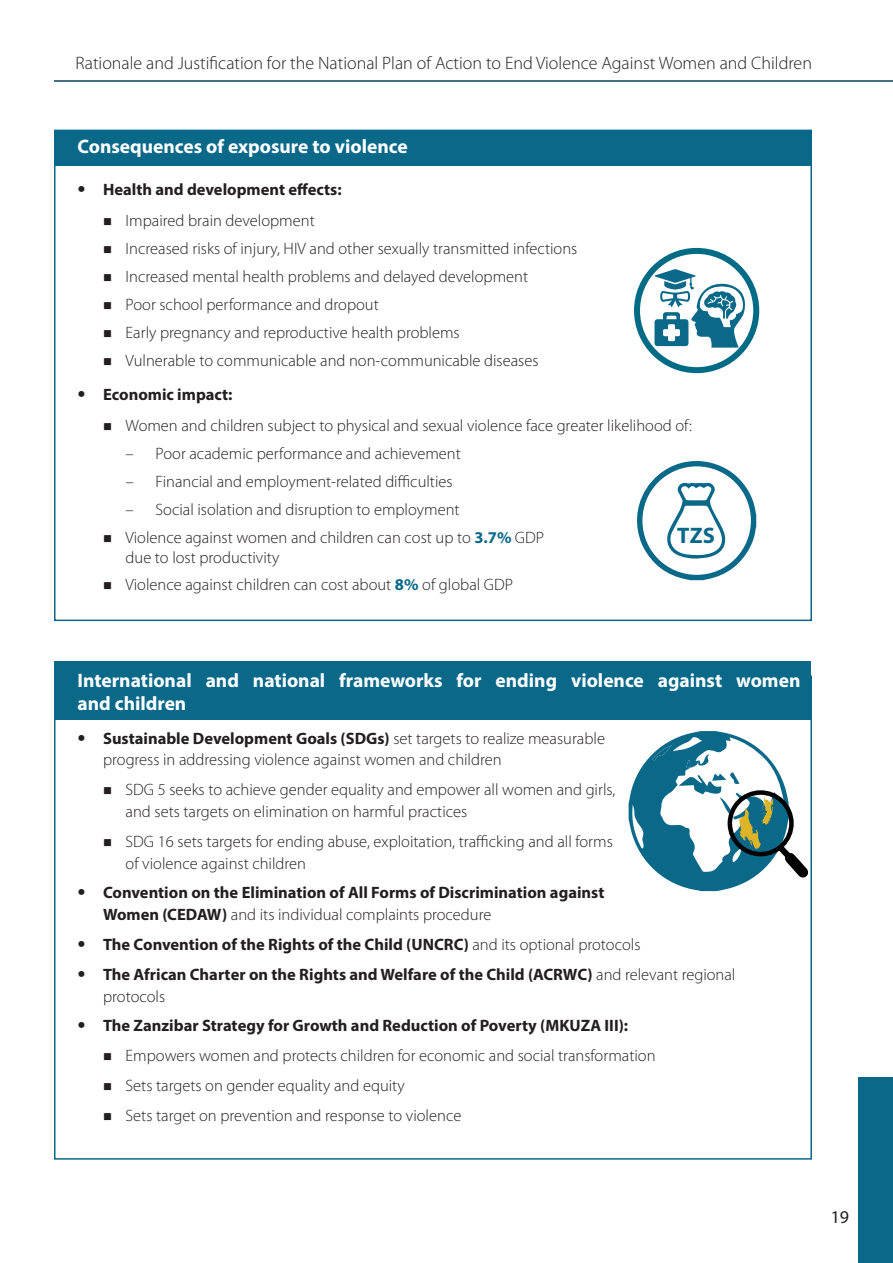
<style>
.page{position:relative;width:893px;height:1263px;background:#fff}
.page>*{position:absolute;margin:0;border:0;box-sizing:border-box;transform-origin:0 0}
.t1{font:700 22.5px "Myriad Pro";color:#0a6989}
.t2{font:700 19.5px/23.2px "Myriad Pro";color:#fff}
.t3{font:300 18px "Myriad Pro";color:#231f20}
.t4{font:18px "Myriad Pro";color:#231f20}
.t5{font:300 16.5px/21.8px "Myriad Pro";color:#231f20}
.t6{font:700 16.5px/21.8px "Myriad Pro";color:#231f20}
.s1{font-family:"Univers";font-weight:300}
.s2{font-weight:700;color:#0a6989}
.s3{font-family:"Univers"}
.s4{font-weight:700}
.s5{font-weight:300}
</style>
<div class="page">
<div style="left:55px;top:130px;width:756px;height:36px;background:#0a6989"></div>
<div style="left:54px;top:662px;width:756px;height:58px;background:#0a6989"></div>
<div style="left:54px;top:130px;width:758px;height:491px;border:2px solid #0a6989"></div>
<svg style="left:637px;top:461px;width:119px;height:119px"></svg>
<div style="left:859px;top:1077px;width:34px;height:186px;background:#0a6989"></div>
<hr style="left:54px;top:80px;width:839px;height:2px;background:#0a6989">
<div style="left:634px;top:248px;width:125px;height:125px;border:6px solid #006b84;border-radius:50%"></div>
<svg style="left:654px;top:269px;width:91px;height:79px"></svg>
<svg style="left:629px;top:731px;width:183px;height:160px"></svg>
<p class="t3" style="left:75px;top:57px;width:738px">Rationale and Justification for the National Plan of Action to End Violence Against Women and Children</p>
<p class="t2" style="left:78px;top:137px;width:332px">Consequences of exposure to violence</p>
<p class="t6" style="left:78px;top:180px;width:266px"><span class="s1">•</span> Health and development effects:</p>
<p class="t5" style="left:103px;top:211px;width:213px">■ Impaired brain development</p>
<p class="t5" style="left:103px;top:239px;width:476px">■ Increased risks of injury, HIV and other sexually transmitted infections</p>
<p class="t5" style="left:103px;top:267px;width:427px">■ Increased mental health problems and delayed development</p>
<p class="t5" style="left:103px;top:295px;width:277px">■ Poor school performance and dropout</p>
<p class="t5" style="left:103px;top:323px;width:358px">■ Early pregnancy and reproductive health problems</p>
<p class="t5" style="left:103px;top:351px;width:437px">■ Vulnerable to communicable and non-communicable diseases</p>
<p class="t6" style="left:78px;top:385px;width:157px"><span class="s1">•</span> Economic impact:</p>
<p class="t5" style="left:103px;top:416px;width:590px">■ Women and children subject to physical and sexual violence face greater likelihood of:</p>
<p class="t5" style="left:126px;top:444px;width:337px">– Poor academic performance and achievement</p>
<p class="t5" style="left:126px;top:472px;width:329px">– Financial and employment-related difficulties</p>
<p class="t5" style="left:126px;top:500px;width:336px">– Social isolation and disruption to employment</p>
<p class="t5" style="left:126px;top:529px;width:420px;line-height:19.8px;text-indent:-22px">■ Violence against women and children can cost up to <span class="s2">3.7%</span> GDP due to lost productivity</p>
<p class="t5" style="left:103px;top:576px;width:412px">■ Violence against children can cost about <span class="s2">8%</span> of global GDP</p>
<h1 class="t1" style="left:677px;top:527px;width:39px">TZS</h1>
<p class="t2" style="left:78px;top:671px;width:724px">International and national frameworks for ending violence against women and children</p>
<p class="t5" style="left:103px;top:729px;width:503px;text-indent:-26px"><span class="s3">•</span> <span class="s4">Sustainable Development Goals (SDGs)</span> set targets to realize measurable progress in addressing violence against women and children</p>
<p class="t5" style="left:126px;top:780px;width:491px;text-indent:-22px">■ SDG 5 seeks to achieve gender equality and empower all women and girls, and sets targets on elimination on harmful practices</p>
<p class="t5" style="left:126px;top:832px;width:489px;text-indent:-23px">■ SDG 16 sets targets for ending abuse, exploitation, trafficking and all forms of violence against children</p>
<p class="t6" style="left:103px;top:884px;width:503px;text-indent:-26px"><span class="s1">•</span> Convention on the Elimination of All Forms of Discrimination against<br>Women (CEDAW) <span class="s5">and its individual complaints procedure</span></p>
<p class="t6" style="left:78px;top:935px;width:564px"><span class="s1">•</span> The Convention of the Rights of the Child (UNCRC) <span class="s5">and its optional protocols</span></p>
<p class="t6" style="left:103px;top:965px;width:634px;text-indent:-26px"><span class="s1">•</span> The African Charter on the Rights and Welfare of the Child (ACRWC) <span class="s5">and relevant regional protocols</span></p>
<p class="t6" style="left:78px;top:1017px;width:552px"><span class="s1">•</span> The Zanzibar Strategy for Growth and Reduction of Poverty (MKUZA III):</p>
<p class="t5" style="left:103px;top:1047px;width:554px">■ Empowers women and protects children for economic and social transformation</p>
<p class="t5" style="left:103px;top:1076px;width:303px">■ Sets targets on gender equality and equity</p>
<p class="t5" style="left:103px;top:1106px;width:360px">■ Sets target on prevention and response to violence</p>
<p class="t4" style="left:831px;top:1210px;width:20px">19</p>
</div>
